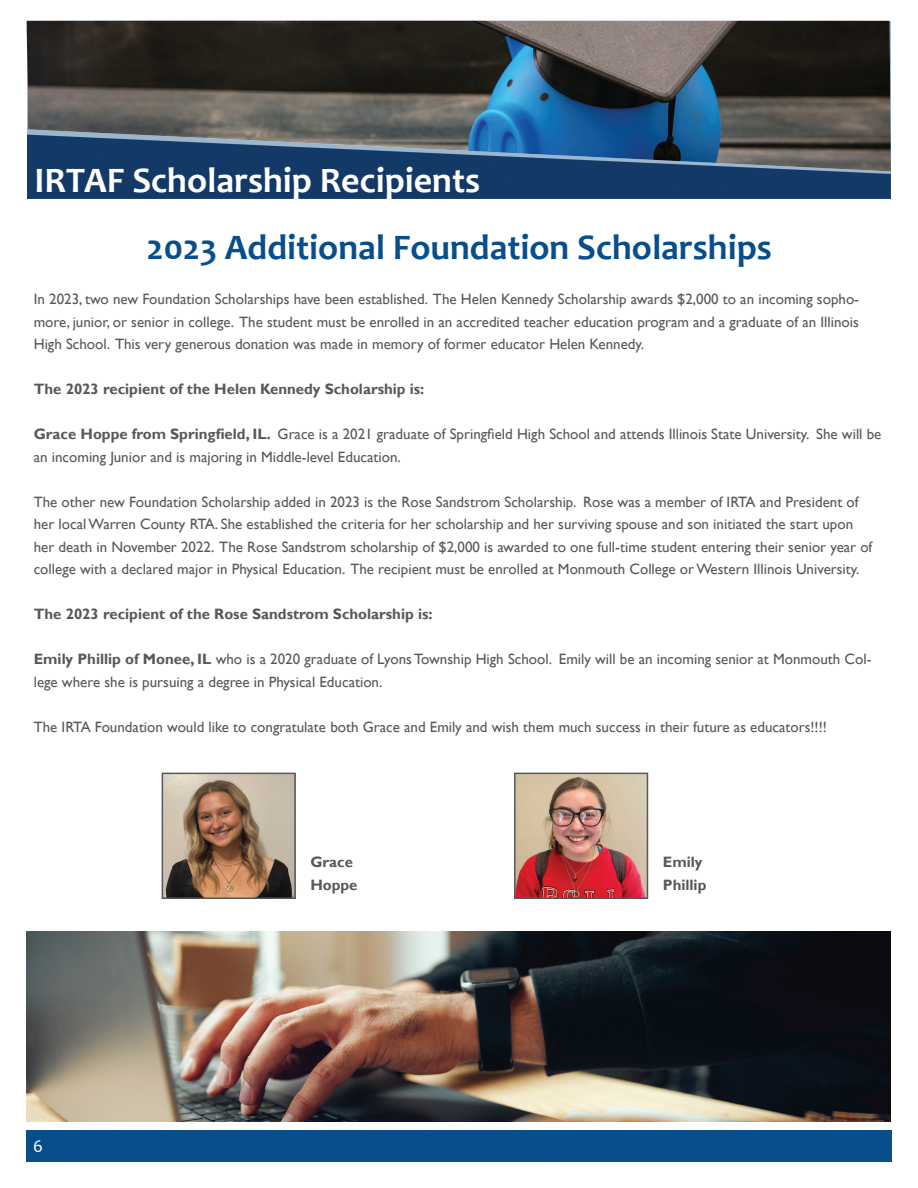
<style>
.page{position:relative;width:918px;height:1188px;background:#fff}
.page>*{position:absolute;margin:0;border:0;box-sizing:border-box;transform-origin:0 0}
.Paragraph_Style_1{font:700 36px "Candara";color:#084e8b}
.t1{font:700 36px "Candara";color:#fff}
.t2{font:18px "Candara";color:#fff}
.Paragraph_Style_1-2{font:15px/22.5px "Gill Sans";color:#57585a}
.Paragraph_Style_1-3{font:700 15px/22.5px "Gill Sans";color:#57585a}
.s1{font-weight:700}
</style>
<div class="page">
<div style="left:27px;top:1131px;width:864px;height:30px;background:#084e8b"></div>
<div style="left:27px;top:171px;width:864px;height:27px;background:#133a67"></div>
<img style="left:27px;top:21px;width:864px;height:150px">
<img style="left:165px;top:776px;width:128px;height:120px">
<div style="left:162px;top:773px;width:134px;height:126px;border:2px solid #57585a"></div>
<img style="left:517px;top:776px;width:128px;height:120px">
<div style="left:514px;top:773px;width:134px;height:126px;border:2px solid #57585a"></div>
<img style="left:27px;top:932px;width:864px;height:189px">
<p class="t1" style="left:35px;top:158px;width:447px">IRTAF Scholarship Recipients</p>
<p class="Paragraph_Style_1" style="left:146px;top:225px;width:627px">2023 Additional Foundation Scholarships</p>
<p class="Paragraph_Style_1-2" style="left:34px;top:288px;width:827px;text-align:justify">In 2023, two new Foundation Scholarships have been established. The Helen Kennedy Scholarship awards $2,000 to an incoming sopho&shy;more, junior, or senior in college. The student must be enrolled in an accredited teacher education program and a graduate of an Illinois High School. This very generous donation was made in memory of former educator Helen Kennedy.</p>
<p class="Paragraph_Style_1-3" style="left:34px;top:378px;width:392px">The 2023 recipient of the Helen Kennedy Scholarship is:</p>
<p class="Paragraph_Style_1-2" style="left:34px;top:423px;width:849px"><span class="s1">Grace Hoppe from Springfield, IL.</span> Grace is a 2021 graduate of Springfield High School and attends Illinois State University. She will be an incoming Junior and is majoring in Middle-level Education.</p>
<p class="Paragraph_Style_1-2" style="left:34px;top:491px;width:840px">The other new Foundation Scholarship added in 2023 is the Rose Sandstrom Scholarship. Rose was a member of IRTA and President of her local Warren County RTA. She established the criteria for her scholarship and her surviving spouse and son initiated the start upon her death in November 2022. The Rose Sandstrom scholarship of $2,000 is awarded to one full-time student entering their senior year of college with a declared major in Physical Education. The recipient must be enrolled at Monmouth College or Western Illinois University.</p>
<p class="Paragraph_Style_1-3" style="left:34px;top:603px;width:400px">The 2023 recipient of the Rose Sandstrom Scholarship is:</p>
<p class="Paragraph_Style_1-2" style="left:34px;top:648px;width:839px"><span class="s1">Emily Phillip of Monee, IL</span> who is a 2020 graduate of Lyons Township High School. Emily will be an incoming senior at Monmouth Col&shy;lege where she is pursuing a degree in Physical Education.</p>
<p class="Paragraph_Style_1-2" style="left:34px;top:716px;width:795px">The IRTA Foundation would like to congratulate both Grace and Emily and wish them much success in their future as educators!!!!</p>
<p class="t2" style="left:33px;top:1135px;width:11px">6</p>
<p class="Paragraph_Style_1-3" style="left:310px;top:852px;width:49px">Grace<br>Hoppe</p>
<p class="Paragraph_Style_1-3" style="left:663px;top:852px;width:45px">Emily<br>Phillip</p>
</div>
